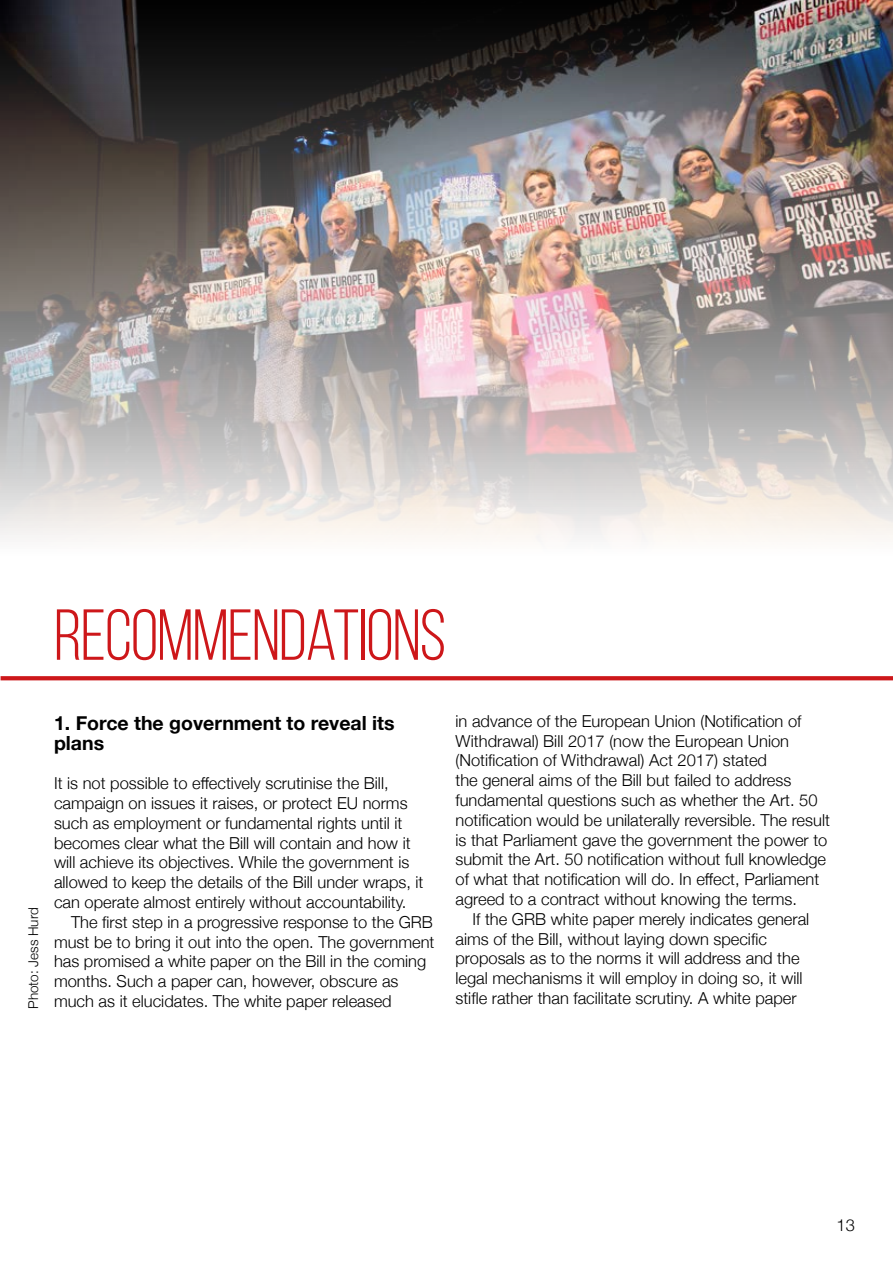
<style>
.page{position:relative;width:893px;height:1263px;background:#fff}
.page>*{position:absolute;margin:0;border:0;box-sizing:border-box;transform-origin:0 0}
.t1{font:72px "Bebas Neue";letter-spacing:-.015em;color:#cd171a}
.t2{font:700 19.5px/19.8px "Helvetica Neue";color:#000}
.t3{font:300 16.5px/19.8px "Helvetica Neue";color:#000}
.t4{font:300 13.5px "Helvetica Neue";color:#000}
</style>
<div class="page">
<img style="left:1px;top:0;width:892px;height:538px">
<svg style="left:1px;top:676px;width:892px;height:4px;background:#ce1f22"></svg>
<h1 class="t1" style="left:54px;top:596px;width:394px">RECOMMENDATIONS</h1>
<p class="t4" style="left:23px;top:1009px;width:103px;rotate:-90deg">Photo: Jess Hurd</p>
<p class="t2" style="left:54px;top:713px;width:342px">1. Force the government to reveal its plans</p>
<p class="t3" style="left:54px;top:772px;width:371px">It is not possible to effectively scrutinise the Bill, campaign on issues it raises, or protect EU norms such as employment or fundamental rights until it becomes clear what the Bill will contain and how it will achieve its objectives. While the government is allowed to keep the details of the Bill under wraps, it can operate almost entirely without accountability.</p>
<p class="t3" style="left:54px;top:911px;width:382px;text-indent:17px">The first step in a progressive response to the GRB must be to bring it out into the open. The government has promised a white paper on the Bill in the coming months. Such a paper can, however, obscure as much as it elucidates. The white paper released</p>
<p class="t3" style="left:455px;top:710px;width:376px">in advance of the European Union (Notification of Withdrawal) Bill 2017 (now the European Union (Notification of Withdrawal) Act 2017) stated<br>the general aims of the Bill but failed to address fundamental questions such as whether the Art. 50 notification would be unilaterally reversible. The result is that Parliament gave the government the power to submit the Art. 50 notification without full knowledge of what that notification will do. In effect, Parliament agreed to a contract without knowing the terms.</p>
<p class="t3" style="left:455px;top:908px;width:355px;text-indent:17px">If the GRB white paper merely indicates general aims of the Bill, without laying down specific proposals as to the norms it will address and the legal mechanisms it will employ in doing so, it will stifle rather than facilitate scrutiny. A white paper</p>
<p class="t3" style="left:837px;top:1214px;width:20px">13</p>
</div>
